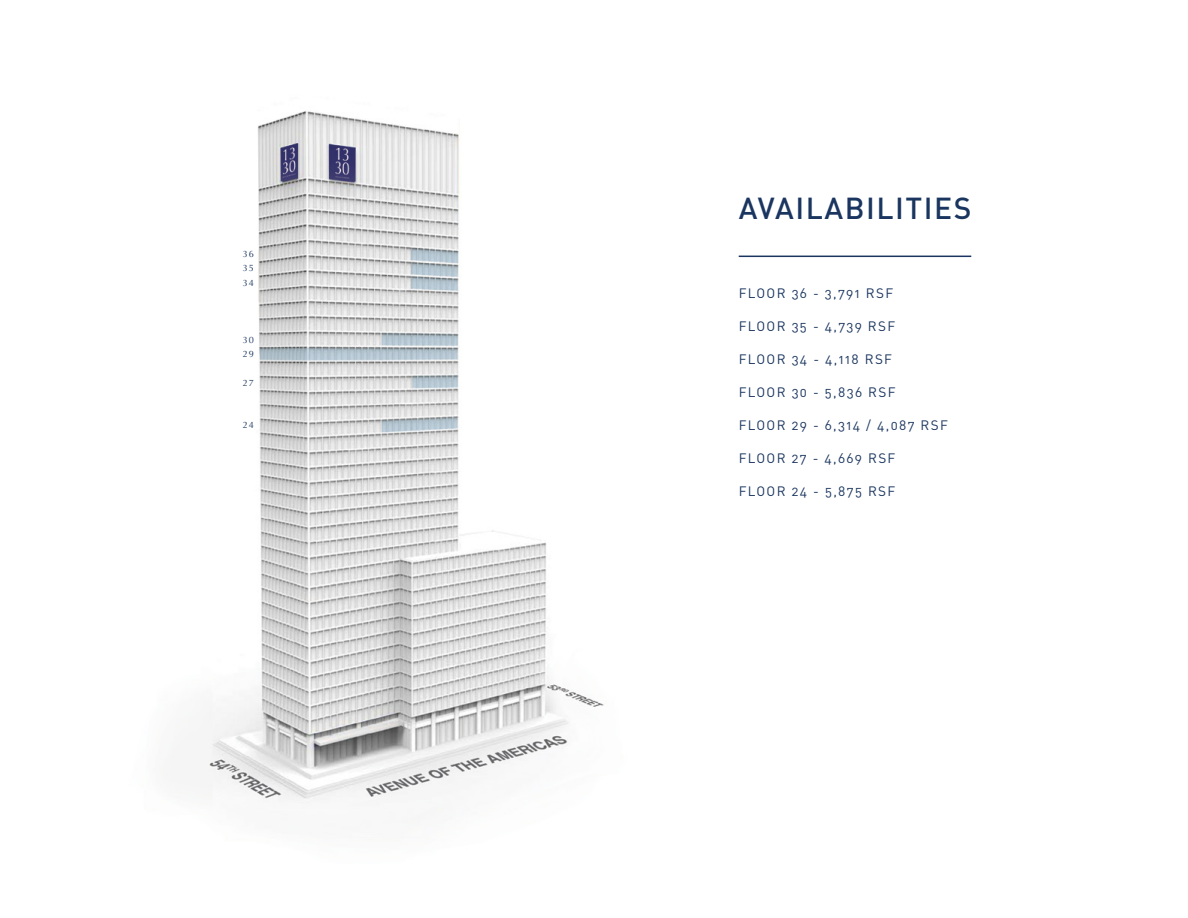
<style>
.page{position:relative;width:1188px;height:918px;background:#fff}
.page>*{position:absolute;margin:0;border:0;box-sizing:border-box;transform-origin:0 0}
.t1{font:30px "DIN Medium Alternate";letter-spacing:.05em;color:#1a355f}
.t2{font:13.5px "DIN Regular Alternate";letter-spacing:.1em;color:#1a355f}
.t3{font:9.15px/14.4px "Optima";letter-spacing:.1em;color:#1a355f;text-align:justify}
</style>
<div class="page">
<img style="left:171px;top:111px;width:433px;height:692px">
<hr style="left:739px;top:256px;width:232px;height:1px;background:#1a355f">
<p class="t3" style="left:243px;top:247px;width:13px">36<br>35<br>34</p>
<p class="t3" style="left:243px;top:333px;width:13px">30<br>29</p>
<p class="t3" style="left:243px;top:376px;width:13px">27</p>
<p class="t3" style="left:243px;top:418px;width:13px">24</p>
<h1 class="t1" style="left:739px;top:189px;width:234px">AVAILABILITIES</h1>
<p class="t2" style="left:739px;top:285px;width:156px">FLOOR 36 - 3,791 RSF</p>
<p class="t2" style="left:739px;top:318px;width:158px">FLOOR 35 - 4,739 RSF</p>
<p class="t2" style="left:739px;top:351px;width:155px">FLOOR 34 - 4,118 RSF</p>
<p class="t2" style="left:739px;top:384px;width:158px">FLOOR 30 - 5,836 RSF</p>
<p class="t2" style="left:739px;top:417px;width:211px">FLOOR 29 - 6,314 / 4,087 RSF</p>
<p class="t2" style="left:739px;top:450px;width:158px">FLOOR 27 - 4,669 RSF</p>
<p class="t2" style="left:739px;top:483px;width:158px">FLOOR 24 - 5,875 RSF</p>
</div>
